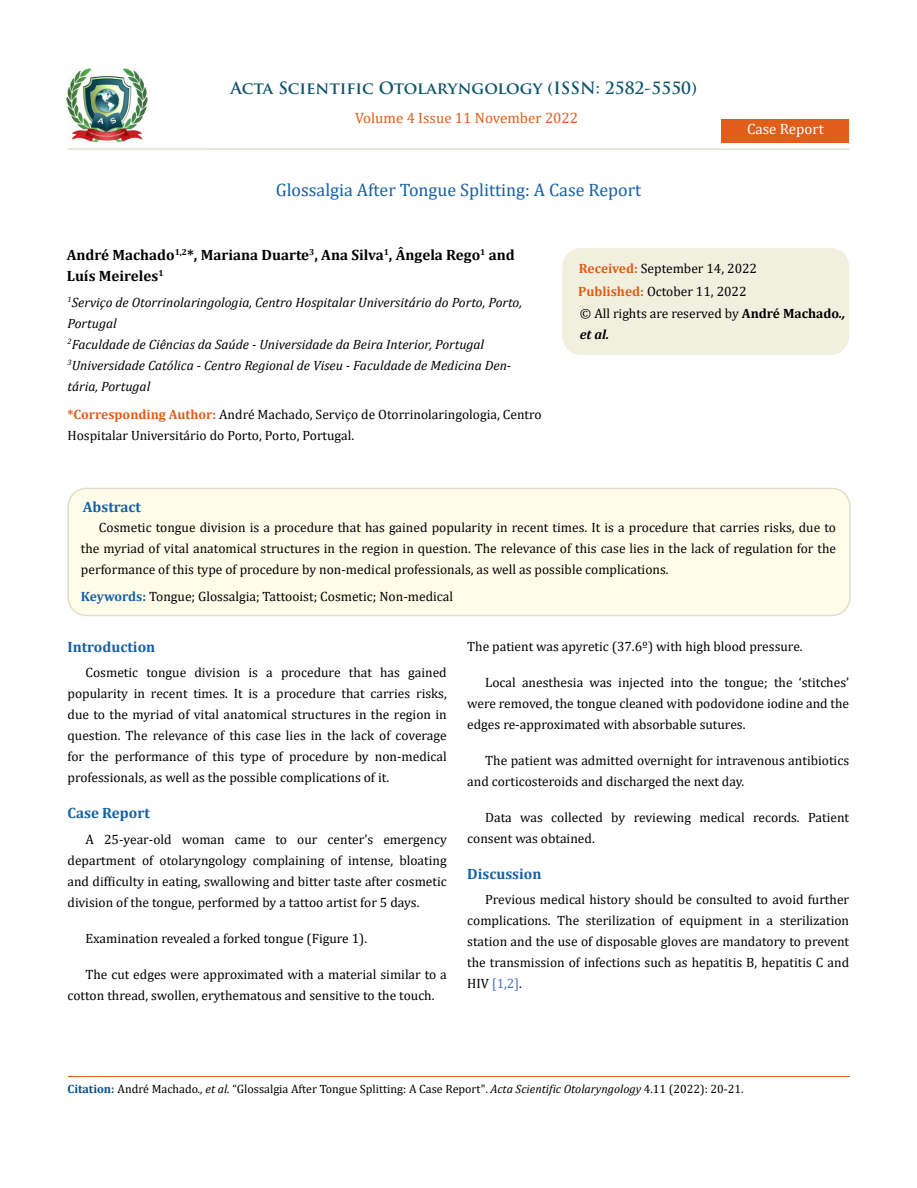
<style>
.page{position:relative;width:917px;height:1188px;background:#fff}
.page>*{position:absolute;margin:0;border:0;box-sizing:border-box;transform-origin:0 0}
.t1{font:18px "Cambria";color:#1560a6}
.t2{font:700 16.5px "Trajan Pro";color:#0e546a}
.t3{font:700 15px/21px "Cambria";color:#000}
.t4{font:700 15px "Cambria";color:#1560a6}
.t5{font:15px "Cambria";color:#e05d1a}
.t6{font:15px "Cambria";color:#fff}
.t7{font:13.5px/21px "Cambria";color:#000}
.t8{font:italic 13.5px/21px "Cambria";color:#000}
.t9{font:12px "Cambria";color:#000}
.s1{font-weight:700;color:#e05d1a}
.s2{font-weight:700}
.s3{font-weight:700;font-style:italic}
.s4{font-weight:700;color:#1560a6}
.s5{color:#4472c4}
.s6{font-weight:700;color:#035089}
.s7{font-style:italic}
</style>
<div class="page">
<img style="left:67px;top:68px;width:80px;height:74px">
<div style="left:721px;top:119px;width:128px;height:23px;background:#e05d1a"></div>
<div style="left:563px;top:249px;width:285px;height:105px;background:#f1f0de;border-radius:18px"></div>
<div style="left:562px;top:248px;width:287px;height:107px;border:2px solid #f1f0de;border-radius:18px"></div>
<div style="left:68px;top:488px;width:781px;height:127px;background:#fffde9;border-radius:18px"></div>
<div style="left:67px;top:488px;width:783px;height:128px;border:2px solid #e0dfcd;border-radius:18px"></div>
<hr style="left:68px;top:1076px;width:781px;height:1px;background:#e05d1a">
<hr style="left:67px;top:148px;width:782px;height:2px;background:#e0dfcd">
<p class="t2" style="left:230px;top:77px;width:468px">Acta Scientific Otolaryngology (ISSN: 2582-5550)</p>
<p class="t5" style="left:355px;top:109px;width:224px">Volume 4 Issue 11 November 2022</p>
<h1 class="t1" style="left:276px;top:180px;width:367px">Glossalgia After Tongue Splitting: A Case Report</h1>
<p class="t6" style="left:747px;top:120px;width:78px">Case Report</p>
<p class="t3" style="left:67px;top:244px;width:449px">André Machado<sup>1,2</sup>*, Mariana Duarte<sup>3</sup>, Ana Silva<sup>1</sup>, Ângela Rego<sup>1</sup> and<br>Luís Meireles<sup>1</sup></p>
<p class="t8" style="left:67px;top:291px;width:456px"><sup>1</sup>Serviço de Otorrinolaringologia, Centro Hospitalar Universitário do Porto, Porto, Portugal<br><sup>2</sup>Faculdade de Ciências da Saúde - Universidade da Beira Interior, Portugal <sup>3</sup>Universidade Católica - Centro Regional de Viseu - Faculdade de Medicina Den&shy;tária, Portugal</p>
<p class="t7" style="left:67px;top:403px;width:475px"><span class="s1">*Corresponding Author:</span> André Machado, Serviço de Otorrinolaringologia, Centro<br>Hospitalar Universitário do Porto, Porto, Portugal.</p>
<p class="t7" style="left:578px;top:257px;width:180px;line-height:23px"><span class="s1">Received:</span> September 14, 2022<br><span class="s1">Published:</span> October 11, 2022</p>
<p class="t7" style="left:580px;top:303px;width:267px">© All rights are reserved by <span class="s2">André Machado</span><span class="s3">., et al.</span></p>
<p class="t4" style="left:83px;top:496px;width:60px">Abstract</p>
<p class="t7" style="left:81px;top:517px;width:756px;text-align:justify;text-indent:18px">Cosmetic tongue division is a procedure that has gained popularity in recent times. It is a procedure that carries risks, due to the myriad of vital anatomical structures in the region in question. The relevance of this case lies in the lack of regulation for the performance of this type of procedure by non-medical professionals, as well as possible complications.</p>
<p class="t7" style="left:81px;top:586px;width:373px"><span class="s4">Keywords:</span> Tongue; Glossalgia; Tattooist; Cosmetic; Non-medical</p>
<p class="t4" style="left:67px;top:636px;width:89px">Introduction</p>
<p class="t7" style="left:67px;top:662px;width:381px;text-align:justify;text-indent:18px">Cosmetic tongue division is a procedure that has gained popularity in recent times. It is a procedure that carries risks, due to the myriad of vital anatomical structures in the region in question. The relevance of this case lies in the lack of coverage for the performance of this type of procedure by non-medical professionals, as well as the possible complications of it.</p>
<p class="t4" style="left:67px;top:803px;width:84px">Case Report</p>
<p class="t7" style="left:67px;top:829px;width:381px;text-align:justify;text-indent:18px">A 25-year-old woman came to our center’s emergency department of otolaryngology complaining of intense, bloating and difficulty in eating, swallowing and bitter taste after cosmetic division of the tongue, performed by a tattoo artist for 5 days.</p>
<p class="t7" style="left:85px;top:928px;width:283px">Examination revealed a forked tongue (Figure 1).</p>
<p class="t7" style="left:67px;top:964px;width:381px;text-indent:18px">The cut edges were approximated with a material similar to a cotton thread, swollen, erythematous and sensitive to the touch.</p>
<p class="t7" style="left:467px;top:636px;width:337px">The patient was apyretic (37.6º) with high blood pressure.</p>
<p class="t7" style="left:467px;top:672px;width:383px;text-align:justify;text-indent:18px">Local anesthesia was injected into the tongue; the ‘stitches’ were removed, the tongue cleaned with podovidone iodine and the edges re-approximated with absorbable sutures.</p>
<p class="t7" style="left:467px;top:750px;width:383px;text-indent:18px">The patient was admitted overnight for intravenous antibiotics and corticosteroids and discharged the next day.</p>
<p class="t7" style="left:467px;top:807px;width:383px;text-indent:18px">Data was collected by reviewing medical records. Patient consent was obtained.</p>
<p class="t4" style="left:467px;top:863px;width:76px">Discussion</p>
<p class="t7" style="left:467px;top:889px;width:383px;text-align:justify;text-indent:18px">Previous medical history should be consulted to avoid further complications. The sterilization of equipment in a sterilization station and the use of disposable gloves are mandatory to prevent the transmission of infections such as hepatitis B, hepatitis C and HIV <span class="s5">[1,2]</span>.</p>
<p class="t9" style="left:68px;top:1082px;width:677px"><span class="s6">Citation:</span> André Machado<span class="s7">., et al.</span> “Glossalgia After Tongue Splitting: A Case Report". <span class="s7">Acta Scientific Otolaryngology</span> 4.11 (2022): 20-21.</p>
</div>
